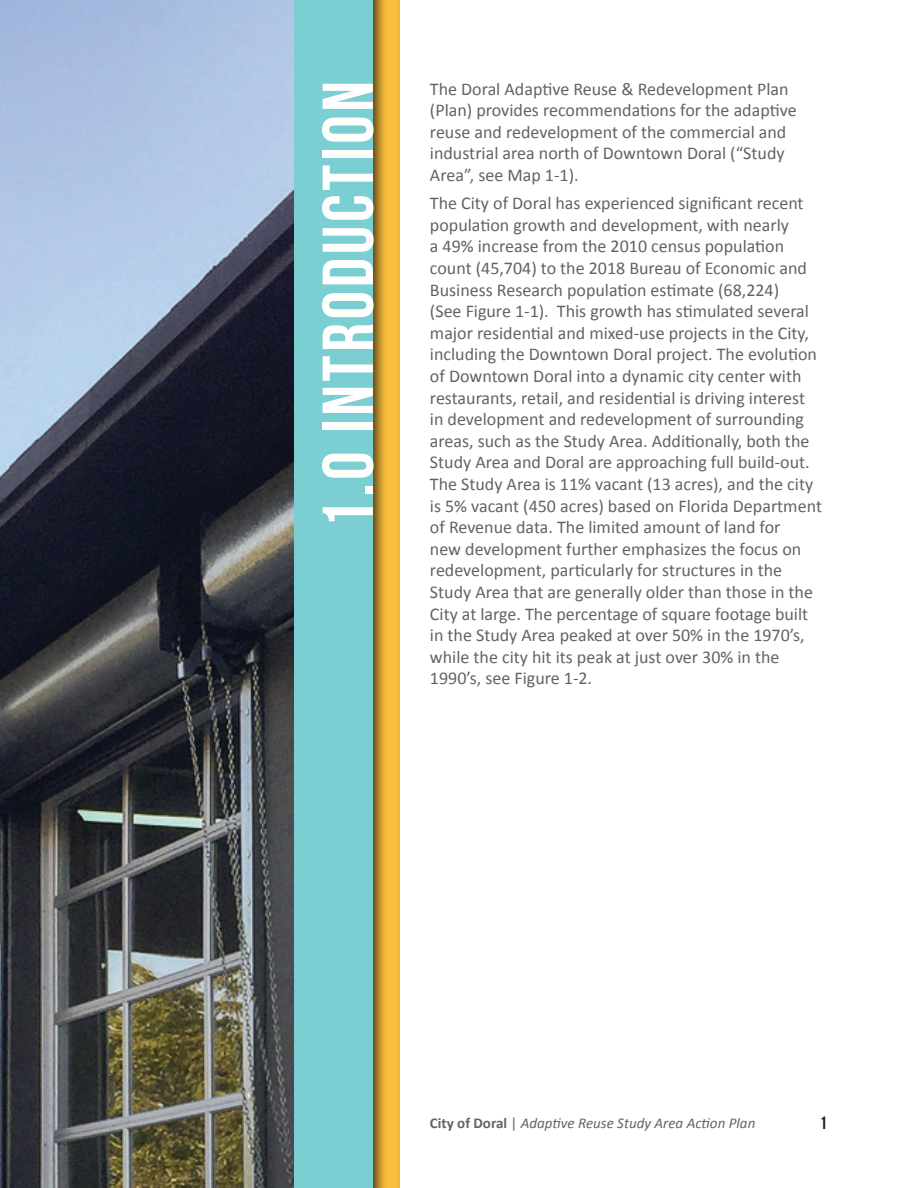
<style>
.page{position:relative;width:918px;height:1188px;background:#fff}
.page>*{position:absolute;margin:0;border:0;box-sizing:border-box;transform-origin:0 0}
.t1{font:72px "Bebas Neue";letter-spacing:.05em;color:#fff}
.t2{font:18px/21.6px "Calibri";color:#626363}
.t3{font:18px "Bebas Neue";color:#231f20}
.t4{font:italic 15px "Calibri";color:#626363}
.s1{font-weight:700;font-style:normal}
.s2{font-style:normal}
</style>
<div class="page">
<div style="left:0;top:0;width:373px;height:1188px;background:#7bced2"></div>
<div style="left:371px;top:0;width:30px;height:1188px;background:#231f20;opacity:.75"></div>
<img style="left:0;top:0;width:293px;height:1188px">
<h1 class="t1" style="left:308px;top:529px;width:450px;rotate:-90deg">1.0 Introduction</h1>
<p class="t2" style="left:430px;top:78px;width:368px">The Doral Adaptive Reuse &amp; Redevelopment Plan (Plan) provides recommendations for the adaptive reuse and redevelopment of the commercial and industrial area north of Downtown Doral (“Study Area”, see Map 1-1).</p>
<p class="t2" style="left:430px;top:193px;width:394px">The City of Doral has experienced significant recent population growth and development, with nearly<br>a 49% increase from the 2010 census population count (45,704) to the 2018 Bureau of Economic and Business Research population estimate (68,224)<br>(See Figure 1-1). This growth has stimulated several major residential and mixed-use projects in the City, including the Downtown Doral project. The evolution of Downtown Doral into a dynamic city center with restaurants, retail, and residential is driving interest in development and redevelopment of surrounding areas, such as the Study Area. Additionally, both the Study Area and Doral are approaching full build-out.<br>The Study Area is 11% vacant (13 acres), and the city is 5% vacant (450 acres) based on Florida Department of Revenue data. The limited amount of land for<br>new development further emphasizes the focus on redevelopment, particularly for structures in the Study Area that are generally older than those in the City at large. The percentage of square footage built in the Study Area peaked at over 50% in the 1970’s, while the city hit its peak at just over 30% in the 1990’s, see Figure 1-2.</p>
<p class="t4" style="left:430px;top:1113px;width:327px"><span class="s1">City of Doral</span> <span class="s2">|</span> Adaptive Reuse Study Area Action Plan</p>
<p class="t3" style="left:820px;top:1113px;width:9px">1</p>
</div>
